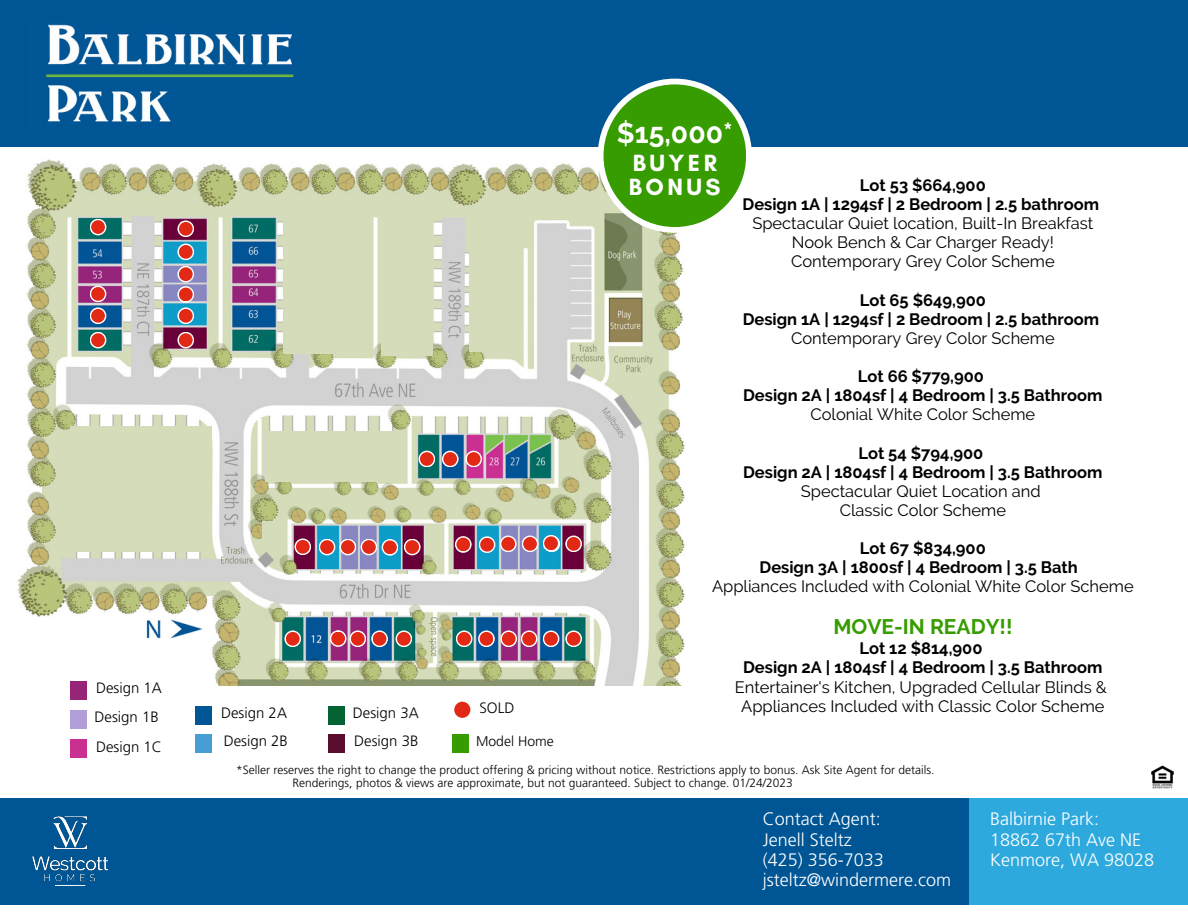
<style>
.page{position:relative;width:1188px;height:918px;background:#fff}
.page>*{position:absolute;margin:0;border:0;box-sizing:border-box;transform-origin:0 0}
.t1{font:700 28.35px "Raleway";color:#fff}
.t2{font:700 23.85px/23.7px "Glacial Indifference";letter-spacing:.145em;color:#fff}
.t3{font:700 21px "Raleway";color:#369c00}
.t4{font:300 18px/20.2px "Frutiger LT Std";color:#fff}
.t5{font:16.5px/19.2px "Raleway";color:#000;text-align:center}
.t6{font:700 16.5px/19.2px "Raleway";color:#000;text-align:center}
.t7{font:300 15px/29.5px "Frutiger LT Std";color:#000}
.t8{font:300 13.95px "Frutiger LT Std";color:#000}
.t9{font:300 12px/13px "Frutiger LT Std";color:#000}
</style>
<div class="page">
<div style="left:0;top:0;width:1188px;height:146px;background:#005595"></div>
<img style="left:46px;top:24px;width:248px;height:98px">
<div style="left:0;top:798px;width:1188px;height:106px;background:#005595"></div>
<img style="left:32px;top:817px;width:76px;height:69px">
<div style="left:969px;top:798px;width:219px;height:106px;background:#2ea9dd"></div>
<img style="left:1151px;top:765px;width:23px;height:24px">
<img style="left:17px;top:159px;width:668px;height:527px">
<div style="left:70px;top:681px;width:17px;height:18px;background:#96257a"></div>
<div style="left:70px;top:710px;width:17px;height:18px;background:#b19dd8"></div>
<div style="left:70px;top:739px;width:17px;height:18px;background:#ca3092"></div>
<div style="left:195px;top:706px;width:17px;height:18px;background:#005595"></div>
<div style="left:195px;top:734px;width:17px;height:18px;background:#469ed4"></div>
<div style="left:328px;top:706px;width:17px;height:18px;background:#036333"></div>
<div style="left:328px;top:734px;width:17px;height:18px;background:#590d2f"></div>
<div style="left:453px;top:734px;width:16px;height:18px;background:#369c00"></div>
<svg style="left:453px;top:700px;width:19px;height:20px"></svg>
<div style="left:454px;top:702px;width:16px;height:16px;background:#e12916;border-radius:50%"></div>
<svg style="left:442px;top:451px;width:17px;height:16px"></svg>
<div style="left:443px;top:452px;width:14px;height:14px;background:#e12916;border-radius:50%"></div>
<svg style="left:465px;top:451px;width:17px;height:16px"></svg>
<div style="left:467px;top:452px;width:14px;height:14px;background:#e12916;border-radius:50%"></div>
<svg style="left:419px;top:451px;width:16px;height:16px"></svg>
<div style="left:420px;top:452px;width:14px;height:14px;background:#e12916;border-radius:50%"></div>
<svg style="left:565px;top:630px;width:17px;height:17px"></svg>
<div style="left:567px;top:632px;width:14px;height:14px;background:#e12916;border-radius:50%"></div>
<svg style="left:543px;top:630px;width:16px;height:17px"></svg>
<div style="left:544px;top:632px;width:14px;height:14px;background:#e12916;border-radius:50%"></div>
<svg style="left:521px;top:630px;width:16px;height:17px"></svg>
<div style="left:522px;top:632px;width:14px;height:14px;background:#e12916;border-radius:50%"></div>
<svg style="left:478px;top:630px;width:17px;height:17px"></svg>
<div style="left:480px;top:632px;width:13px;height:14px;background:#e12916;border-radius:50%"></div>
<div style="left:74px;top:505px;width:136px;height:47px;background:#d5dcba"></div>
<div style="left:70px;top:427px;width:142px;height:58px;background:#d5dcba"></div>
<div style="left:283px;top:213px;width:56px;height:140px;background:#d5dcba"></div>
<div style="left:315px;top:217px;width:47px;height:134px;background:#d5dcba"></div>
<div style="left:382px;top:215px;width:51px;height:140px;background:#d5dcba"></div>
<div style="left:469px;top:240px;width:52px;height:112px;background:#d5dcba"></div>
<div style="left:265px;top:431px;width:136px;height:50px;background:#d5dcba"></div>
<svg style="left:456px;top:630px;width:16px;height:17px"></svg>
<div style="left:457px;top:632px;width:14px;height:14px;background:#e12916;border-radius:50%"></div>
<svg style="left:565px;top:536px;width:17px;height:16px"></svg>
<div style="left:567px;top:537px;width:14px;height:14px;background:#e12916;border-radius:50%"></div>
<svg style="left:500px;top:630px;width:17px;height:17px"></svg>
<div style="left:502px;top:632px;width:14px;height:14px;background:#e12916;border-radius:50%"></div>
<div style="left:263px;top:521px;width:24px;height:30px;background:#d5dcba"></div>
<svg style="left:500px;top:536px;width:17px;height:16px"></svg>
<div style="left:501px;top:537px;width:14px;height:14px;background:#e12916;border-radius:50%"></div>
<svg style="left:522px;top:536px;width:16px;height:16px"></svg>
<div style="left:523px;top:537px;width:14px;height:14px;background:#e12916;border-radius:50%"></div>
<svg style="left:396px;top:630px;width:16px;height:17px"></svg>
<div style="left:397px;top:632px;width:14px;height:14px;background:#e12916;border-radius:50%"></div>
<svg style="left:371px;top:630px;width:17px;height:17px"></svg>
<div style="left:373px;top:632px;width:13px;height:14px;background:#e12916;border-radius:50%"></div>
<svg style="left:382px;top:539px;width:16px;height:17px"></svg>
<div style="left:383px;top:540px;width:14px;height:14px;background:#e12916;border-radius:50%"></div>
<svg style="left:544px;top:536px;width:16px;height:16px"></svg>
<div style="left:545px;top:537px;width:14px;height:14px;background:#fdf5f4;border-radius:50%"></div>
<svg style="left:543px;top:535px;width:16px;height:17px"></svg>
<div style="left:544px;top:536px;width:14px;height:14px;background:#e12916;border-radius:50%"></div>
<svg style="left:361px;top:539px;width:16px;height:16px"></svg>
<div style="left:362px;top:540px;width:14px;height:14px;background:#e12916;border-radius:50%"></div>
<svg style="left:455px;top:536px;width:17px;height:17px"></svg>
<div style="left:456px;top:538px;width:14px;height:13px;background:#e12916;border-radius:50%"></div>
<svg style="left:349px;top:630px;width:17px;height:17px"></svg>
<div style="left:351px;top:632px;width:14px;height:14px;background:#e12916;border-radius:50%"></div>
<svg style="left:284px;top:630px;width:17px;height:17px"></svg>
<div style="left:286px;top:632px;width:14px;height:14px;background:#e12916;border-radius:50%"></div>
<svg style="left:479px;top:536px;width:16px;height:17px"></svg>
<div style="left:480px;top:538px;width:14px;height:14px;background:#e12916;border-radius:50%"></div>
<svg style="left:404px;top:539px;width:17px;height:16px"></svg>
<div style="left:405px;top:540px;width:14px;height:14px;background:#e12916;border-radius:50%"></div>
<svg style="left:340px;top:539px;width:16px;height:16px"></svg>
<div style="left:341px;top:540px;width:14px;height:14px;background:#e12916;border-radius:50%"></div>
<svg style="left:330px;top:630px;width:16px;height:17px"></svg>
<div style="left:331px;top:632px;width:14px;height:13px;background:#e12916;border-radius:50%"></div>
<svg style="left:319px;top:539px;width:16px;height:16px"></svg>
<div style="left:320px;top:540px;width:14px;height:14px;background:#e12916;border-radius:50%"></div>
<svg style="left:294px;top:538px;width:17px;height:17px"></svg>
<div style="left:296px;top:540px;width:14px;height:14px;background:#e12916;border-radius:50%"></div>
<div style="left:598px;top:79px;width:154px;height:154px;background:#fff;border-radius:50%"></div>
<div style="left:604px;top:84px;width:142px;height:143px;background:#369c00;border-radius:50%"></div>
<svg style="left:90px;top:286px;width:16px;height:16px"></svg>
<div style="left:91px;top:287px;width:14px;height:14px;background:#e12916;border-radius:50%"></div>
<svg style="left:90px;top:219px;width:16px;height:16px"></svg>
<div style="left:91px;top:220px;width:14px;height:14px;background:#e12916;border-radius:50%"></div>
<svg style="left:177px;top:220px;width:17px;height:17px"></svg>
<div style="left:179px;top:222px;width:14px;height:14px;background:#e12916;border-radius:50%"></div>
<svg style="left:177px;top:244px;width:17px;height:16px"></svg>
<div style="left:179px;top:245px;width:14px;height:14px;background:#e12916;border-radius:50%"></div>
<svg style="left:177px;top:266px;width:17px;height:17px"></svg>
<div style="left:179px;top:267px;width:14px;height:14px;background:#e12916;border-radius:50%"></div>
<svg style="left:177px;top:286px;width:17px;height:17px"></svg>
<div style="left:179px;top:288px;width:14px;height:13px;background:#e12916;border-radius:50%"></div>
<svg style="left:177px;top:307px;width:17px;height:17px"></svg>
<div style="left:179px;top:309px;width:14px;height:14px;background:#e12916;border-radius:50%"></div>
<svg style="left:177px;top:332px;width:17px;height:16px"></svg>
<div style="left:179px;top:333px;width:14px;height:14px;background:#e12916;border-radius:50%"></div>
<svg style="left:90px;top:307px;width:16px;height:17px"></svg>
<div style="left:91px;top:309px;width:14px;height:14px;background:#e12916;border-radius:50%"></div>
<svg style="left:90px;top:332px;width:16px;height:16px"></svg>
<div style="left:91px;top:333px;width:14px;height:14px;background:#e12916;border-radius:50%"></div>
<p class="t7" style="left:95px;top:674px;width:69px">Design 1A<br>Design 1B<br>Design 1C</p>
<p class="t7" style="left:221px;top:700px;width:68px;line-height:28.2px">Design 2A<br>Design 2B</p>
<p class="t7" style="left:353px;top:700px;width:67px;line-height:28.2px">Design 3A<br>Design 3B</p>
<p class="t7" style="left:479px;top:695px;width:36px">SOLD</p>
<p class="t8" style="left:476px;top:736px;width:79px">Model Home</p>
<h1 class="t1" style="left:617px;top:116px;width:118px">$15,000*</h1>
<h2 class="t2" style="left:629px;top:151px;width:93px">BUYER<br>BONUS</h2>
<p class="t6" style="left:743px;top:175px;width:358px">Lot 53 $664,900<br>Design 1A | 1294sf | 2 Bedroom | 2.5 bathroom</p>
<p class="t5" style="left:752px;top:214px;width:343px">Spectacular Quiet location, Built-In Breakfast<br>Nook Bench &amp; Car Charger Ready!<br>Contemporary Grey Color Scheme</p>
<p class="t6" style="left:743px;top:290px;width:358px">Lot 65 $649,900<br>Design 1A | 1294sf | 2 Bedroom | 2.5 bathroom</p>
<p class="t5" style="left:791px;top:328px;width:265px">Contemporary Grey Color Scheme</p>
<p class="t6" style="left:743px;top:367px;width:361px">Lot 66 $779,900<br>Design 2A | 1804sf | 4 Bedroom | 3.5 Bathroom</p>
<p class="t5" style="left:811px;top:405px;width:226px">Colonial White Color Scheme</p>
<p class="t6" style="left:743px;top:443px;width:361px">Lot 54 $794,900<br>Design 2A | 1804sf | 4 Bedroom | 3.5 Bathroom</p>
<p class="t5" style="left:801px;top:481px;width:241px">Spectacular Quiet Location and<br>Classic Color Scheme</p>
<p class="t6" style="left:760px;top:539px;width:320px">Lot 67 $834,900<br>Design 3A | 1800sf | 4 Bedroom | 3.5 Bath</p>
<p class="t5" style="left:712px;top:577px;width:423px">Appliances Included with Colonial White Color Scheme</p>
<p class="t3" style="left:833px;top:614px;width:181px">MOVE-IN READY!!</p>
<p class="t6" style="left:743px;top:639px;width:361px">Lot 12 $814,900<br>Design 2A | 1804sf | 4 Bedroom | 3.5 Bathroom</p>
<p class="t5" style="left:735px;top:677px;width:374px">Entertainer's Kitchen, Upgraded Cellular Blinds &amp;<br>Appliances Included with Classic Color Scheme</p>
<p class="t9" style="left:293px;top:765px;width:643px;text-indent:-56px">*Seller reserves the right to change the product offering &amp; pricing without notice. Restrictions apply to bonus. Ask Site Agent for details.<br>Renderings, photos &amp; views are approximate, but not guaranteed. Subject to change. 01/24/2023</p>
<p class="t4" style="left:763px;top:811px;width:190px">Contact Agent:<br>Jenell Steltz<br>(425) 356-7033 jsteltz@windermere.com</p>
<p class="t4" style="left:990px;top:811px;width:166px">Balbirnie Park:<br>18862 67th Ave NE<br>Kenmore, WA 98028</p>
</div>
